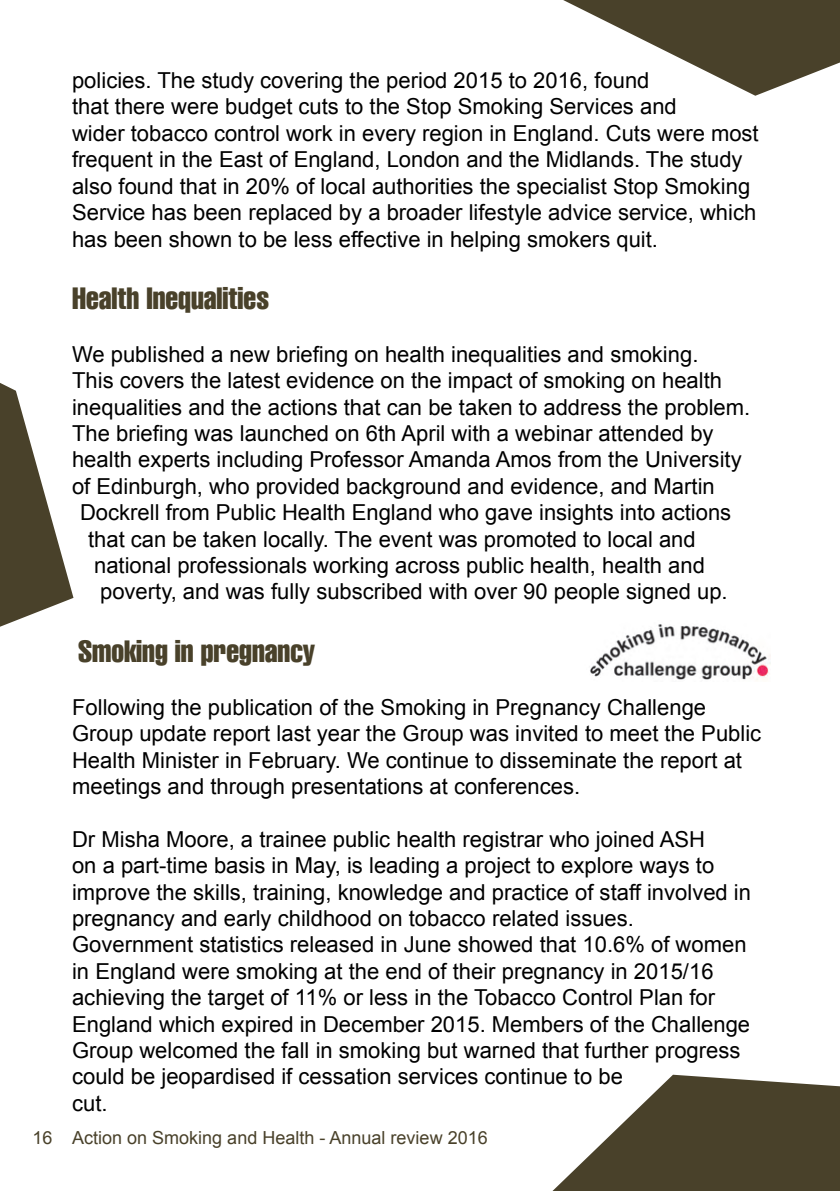
<style>
.page{position:relative;width:840px;height:1191px;background:#fff}
.page>*{position:absolute;margin:0;border:0;box-sizing:border-box;transform-origin:0 0}
.t1{font:extra-condensed 30px "Swiss 911 BT";color:#49412a}
.t2{font:22px/26.4px "Arial";color:#000}
.t3{font:18px "Arial";color:#49412a}
</style>
<div class="page">
<img style="left:590px;top:624px;width:180px;height:56px">
<svg style="left:563px;top:0;width:276px;height:96px"></svg>
<svg style="left:552px;top:1074px;width:287px;height:117px"></svg>
<svg style="left:0;top:383px;width:73px;height:244px"></svg>
<p class="t2" style="left:72px;top:67px;width:687px">policies. The study covering the period 2015 to 2016, found<br>that there were budget cuts to the Stop Smoking Services and<br>wider tobacco control work in every region in England. Cuts were most frequent in the East of England, London and the Midlands. The study also found that in 20% of local authorities the specialist Stop Smoking Service has been replaced by a broader lifestyle advice service, which has been shown to be less effective in helping smokers quit.</p>
<h1 class="t1" style="left:72px;top:281px;width:198px">Health Inequalities</h1>
<p class="t2" style="left:72px;top:341px;width:627px">We published a new briefing on health inequalities and smoking.</p>
<p class="t2" style="left:72px;top:367px;width:651px">This covers the latest evidence on the impact of smoking on health</p>
<p class="t2" style="left:72px;top:394px;width:679px">inequalities and the actions that can be taken to address the problem.</p>
<p class="t2" style="left:72px;top:420px;width:642px">The briefing was launched on 6th April with a webinar attended by</p>
<p class="t2" style="left:72px;top:447px;width:670px">health experts including Professor Amanda Amos from the University</p>
<p class="t2" style="left:72px;top:473px;width:644px">of Edinburgh, who provided background and evidence, and Martin</p>
<p class="t2" style="left:80px;top:499px;width:652px">Dockrell from Public Health England who gave insights into actions</p>
<p class="t2" style="left:88px;top:526px;width:608px">that can be taken locally. The event was promoted to local and</p>
<p class="t2" style="left:94px;top:552px;width:612px">national professionals working across public health, health and</p>
<p class="t2" style="left:100px;top:579px;width:628px">poverty, and was fully subscribed with over 90 people signed up.</p>
<h1 class="t1" style="left:78px;top:634px;width:238px">Smoking in pregnancy</h1>
<p class="t2" style="left:72px;top:694px;width:690px">Following the publication of the Smoking in Pregnancy Challenge Group update report last year the Group was invited to meet the Public Health Minister in February. We continue to disseminate the report at meetings and through presentations at conferences.</p>
<p class="t2" style="left:72px;top:826px;width:680px">Dr Misha Moore, a trainee public health registrar who joined ASH<br>on a part-time basis in May, is leading a project to explore ways to improve the skills, training, knowledge and practice of staff involved in pregnancy and early childhood on tobacco related issues.<br>Government statistics released in June showed that 10.6% of women in England were smoking at the end of their pregnancy in 2015/16 achieving the target of 11% or less in the Tobacco Control Plan for England which expired in December 2015. Members of the Challenge Group welcomed the fall in smoking but warned that further progress could be jeopardised if cessation services continue to be<br>cut.</p>
<p class="t3" style="left:33px;top:1125px;width:456px">16 Action on Smoking and Health - Annual review 2016</p>
</div>
